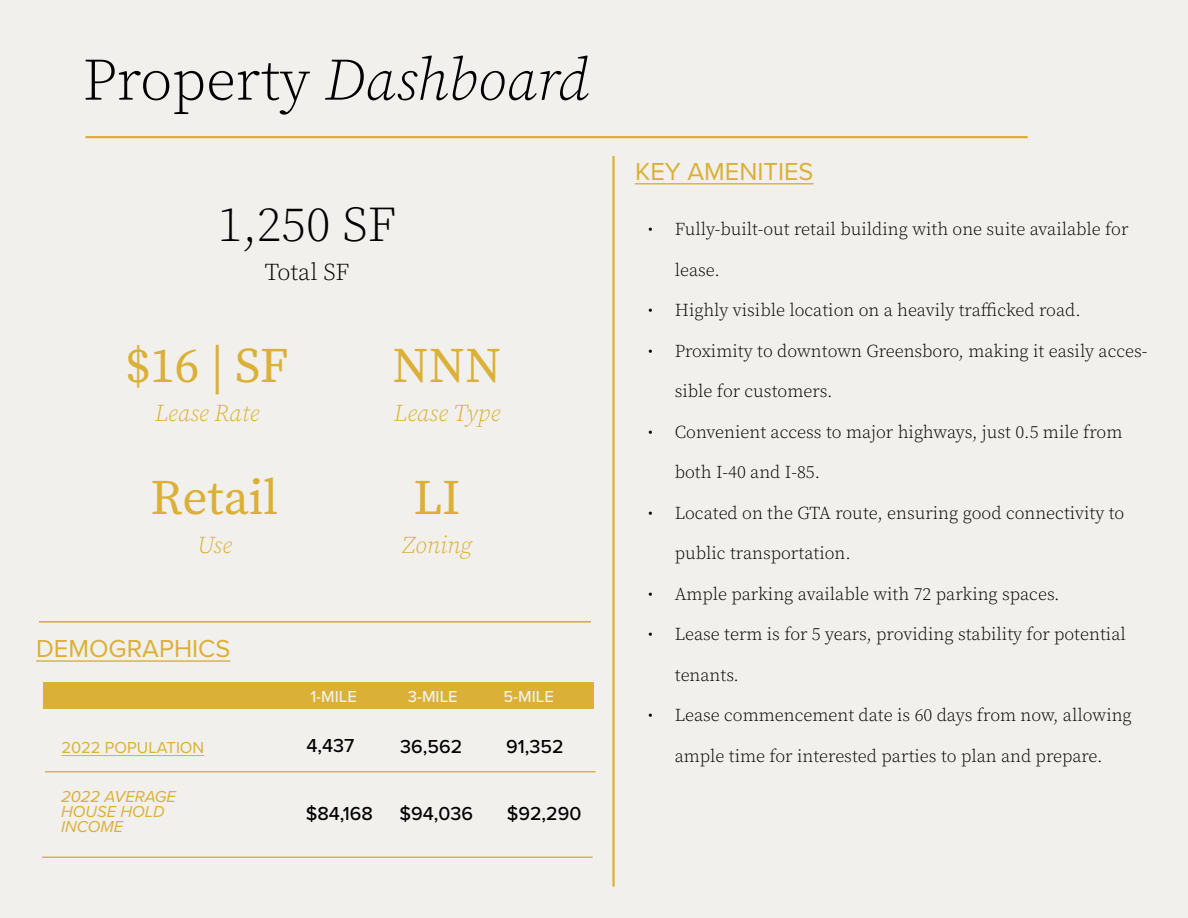
<style>
.page{position:relative;width:1188px;height:918px;background:#f1f0ec}
.page>*{position:absolute;margin:0;border:0;box-sizing:border-box;transform-origin:0 0}
.t1{font:italic 300 59.25px "Source Serif Pro";color:#000}
.t2{font:49.5px "Source Serif Pro";color:#dbb037}
.t3{font:300 49.5px "Source Serif Pro";color:#000}
.t4{font:25.5px "Proxima Nova";color:#dbb037}
.t5{font:italic 300 24px "Source Serif Pro";color:#dbb037}
.t6{font:300 24px "Source Serif Pro";letter-spacing:-.005em;color:#000}
.t7{font:500 19.5px "Proxima Nova";color:#000}
.t8{font:300 18px "Source Serif Pro";color:#000}
.t9{font:italic 16.5px/15px "Proxima Nova";color:#dbb037}
.t10{font:500 16.5px "Proxima Nova";color:#f1f0ec}
.t11{font:16.5px "Proxima Nova";color:#dbb037}
.s1{font-style:normal}
</style>
<div class="page">
<hr style="left:86px;top:136px;width:942px;height:2px;background:#dbb037">
<hr style="left:612px;top:156px;width:3px;height:730px;background:#dbb037">
<hr style="left:39px;top:621px;width:552px;height:1px;background:#dbb037">
<hr style="left:36px;top:660px;width:194px;height:2px;background:#dbb037">
<div style="left:44px;top:682px;width:550px;height:28px;background:#dbb037"></div>
<hr style="left:61px;top:755px;width:143px;height:1px;background:#dbb037">
<hr style="left:45px;top:771px;width:551px;height:1px;background:#dbb037">
<hr style="left:42px;top:857px;width:550px;height:1px;background:#dbb037">
<hr style="left:635px;top:183px;width:179px;height:1px;background:#dbb037">
<h1 class="t1" style="left:82px;top:55px;width:508px"><span class="s1">Property</span> Dashboard</h1>
<h2 class="t3" style="left:218px;top:204px;width:180px">1,250 SF</h2>
<h3 class="t6" style="left:265px;top:262px;width:86px">Total SF</h3>
<h2 class="t2" style="left:125px;top:344px;width:165px">$16 | SF</h2>
<h3 class="t5" style="left:155px;top:402px;width:106px">Lease Rate</h3>
<h2 class="t2" style="left:151px;top:477px;width:129px">Retail</h2>
<h3 class="t5" style="left:197px;top:535px;width:36px">Use</h3>
<h2 class="t2" style="left:392px;top:344px;width:111px">NNN</h2>
<h3 class="t5" style="left:394px;top:402px;width:108px">Lease Type</h3>
<h2 class="t2" style="left:414px;top:477px;width:48px">LI</h2>
<h3 class="t5" style="left:402px;top:535px;width:71px">Zoning</h3>
<h3 class="t4" style="left:36px;top:638px;width:196px">DEMOGRAPHICS</h3>
<p class="t11" style="left:61px;top:741px;width:144px">2022 POPULATION</p>
<p class="t9" style="left:61px;top:789px;width:116px">2022 AVERAGE<br>HOUSE HOLD<br>INCOME</p>
<p class="t10" style="left:310px;top:689px;width:48px">1-MILE</p>
<p class="t10" style="left:408px;top:689px;width:51px">3-MILE</p>
<p class="t10" style="left:503px;top:689px;width:52px">5-MILE</p>
<p class="t7" style="left:306px;top:737px;width:50px">4,437</p>
<p class="t7" style="left:400px;top:738px;width:64px">36,562</p>
<p class="t7" style="left:506px;top:738px;width:59px">91,352</p>
<p class="t7" style="left:306px;top:805px;width:69px">$84,168</p>
<p class="t7" style="left:400px;top:805px;width:75px">$94,036</p>
<p class="t7" style="left:507px;top:805px;width:76px">$92,290</p>
<h3 class="t4" style="left:635px;top:161px;width:180px">KEY AMENITIES</h3>
<p class="t8" style="left:648px;top:222px;width:482px">• Fully-built-out retail building with one suite available for</p>
<p class="t8" style="left:675px;top:262px;width:47px">lease.</p>
<p class="t8" style="left:648px;top:303px;width:435px">• Highly visible location on a heavily trafficked road.</p>
<p class="t8" style="left:648px;top:343px;width:501px">• Proximity to downtown Greensboro, making it easily acces-</p>
<p class="t8" style="left:675px;top:384px;width:159px">sible for customers.</p>
<p class="t8" style="left:648px;top:424px;width:476px">• Convenient access to major highways, just 0.5 mile from</p>
<p class="t8" style="left:675px;top:465px;width:147px">both I-40 and I-85.</p>
<p class="t8" style="left:648px;top:505px;width:478px">• Located on the GTA route, ensuring good connectivity to</p>
<p class="t8" style="left:675px;top:546px;width:178px">public transportation.</p>
<p class="t8" style="left:648px;top:586px;width:413px">• Ample parking available with 72 parking spaces.</p>
<p class="t8" style="left:648px;top:627px;width:480px">• Lease term is for 5 years, providing stability for potential</p>
<p class="t8" style="left:675px;top:667px;width:66px">tenants.</p>
<p class="t8" style="left:648px;top:708px;width:486px">• Lease commencement date is 60 days from now, allowing</p>
<p class="t8" style="left:675px;top:748px;width:429px">ample time for interested parties to plan and prepare.</p>
</div>
